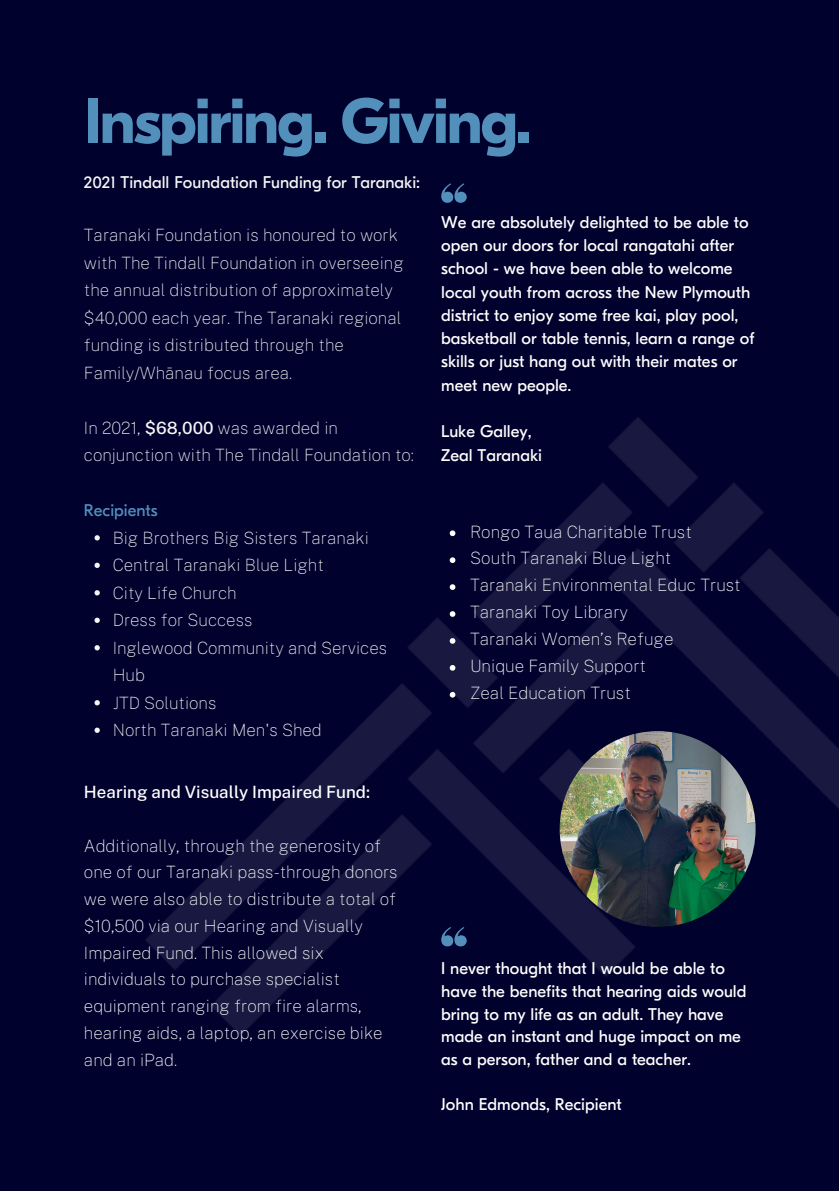
<style>
.page{position:relative;width:839px;height:1191px;background:#fff}
.page>*{position:absolute;margin:0;border:0;box-sizing:border-box;transform-origin:0 0}
.t1{font:700 63.4px "GT Eesti Display";letter-spacing:-.03em;color:#5290bb}
.t2{font:17px/23.2px "GT Eesti Display";color:#fff}
.t3{font:100 17px/26.8px "Public Sans";color:#fff}
.t4{font:100 17px/27.4px "Public Sans";color:#f6f6f6}
.t5{font:17px "GT Eesti Display";color:#f6f6f6}
.t6{font:500 17px "Public Sans";color:#fff}
.t7{font:17px "GT Eesti Display";color:#5290bb}
.s1{font-weight:500}
</style>
<div class="page">
<div style="left:0;top:0;width:838px;height:1191px;background:#00012d"></div>
<img style="left:95px;top:195px;width:743px;height:840px">
<svg style="left:94px;top:535px;width:6px;height:5px"></svg>
<svg style="left:94px;top:563px;width:6px;height:5px"></svg>
<svg style="left:94px;top:590px;width:6px;height:5px"></svg>
<svg style="left:94px;top:618px;width:6px;height:5px"></svg>
<svg style="left:94px;top:645px;width:6px;height:5px"></svg>
<svg style="left:94px;top:700px;width:6px;height:5px"></svg>
<svg style="left:94px;top:728px;width:6px;height:5px"></svg>
<svg style="left:441px;top:183px;width:25px;height:20px"></svg>
<svg style="left:449px;top:530px;width:6px;height:6px"></svg>
<svg style="left:449px;top:557px;width:6px;height:6px"></svg>
<svg style="left:449px;top:584px;width:6px;height:6px"></svg>
<svg style="left:449px;top:611px;width:6px;height:6px"></svg>
<svg style="left:449px;top:638px;width:6px;height:6px"></svg>
<svg style="left:449px;top:665px;width:6px;height:6px"></svg>
<svg style="left:449px;top:692px;width:6px;height:6px"></svg>
<svg style="left:441px;top:927px;width:25px;height:19px"></svg>
<img style="left:559px;top:731px;width:196px;height:196px;border-radius:50%">
<h1 class="t1" style="left:84px;top:86px;width:449px">Inspiring. Giving.</h1>
<p class="t5" style="left:84px;top:173px;width:338px">2021 Tindall Foundation Funding for Taranaki:</p>
<p class="t4" style="left:84px;top:221px;width:321px">Taranaki Foundation is honoured to work with The Tindall Foundation in overseeing the annual distribution of approximately $40,000 each year. The Taranaki regional funding is distributed through the Family/Whānau focus area.</p>
<p class="t4" style="left:84px;top:414px;width:331px">In 2021, <span class="s1">$68,000</span> was awarded in conjunction with The Tindall Foundation to:</p>
<p class="t7" style="left:84px;top:501px;width:75px">Recipients</p>
<p class="t4" style="left:113px;top:524px;width:276px">Big Brothers Big Sisters Taranaki<br>Central Taranaki Blue Light<br>City Life Church<br>Dress for Success<br>Inglewood Community and Services<br>Hub<br>JTD Solutions<br>North Taranaki Men's Shed</p>
<p class="t6" style="left:84px;top:782px;width:287px">Hearing and Visually Impaired Fund:</p>
<p class="t3" style="left:84px;top:832px;width:315px">Additionally, through the generosity of one of our Taranaki pass-through donors we were also able to distribute a total of $10,500 via our Hearing and Visually Impaired Fund. This allowed six individuals to purchase specialist equipment ranging from fire alarms, hearing aids, a laptop, an exercise bike and an iPad.</p>
<p class="t2" style="left:441px;top:211px;width:315px">We are absolutely delighted to be able to open our doors for local rangatahi after school - we have been able to welcome local youth from across the New Plymouth district to enjoy some free kai, play pool, basketball or table tennis, learn a range of skills or just hang out with their mates or meet new people.</p>
<p class="t2" style="left:441px;top:420px;width:102px">Luke Galley,<br>Zeal Taranaki</p>
<p class="t3" style="left:470px;top:518px;width:272px">Rongo Taua Charitable Trust<br>South Taranaki Blue Light<br>Taranaki Environmental Educ Trust<br>Taranaki Toy Library<br>Taranaki Women’s Refuge<br>Unique Family Support<br>Zeal Education Trust</p>
<p class="t2" style="left:441px;top:958px;width:307px;line-height:22.6px">I never thought that I would be able to have the benefits that hearing aids would bring to my life as an adult. They have made an instant and huge impact on me as a person, father and a teacher.</p>
<p class="t2" style="left:441px;top:1093px;width:182px">John Edmonds, Recipient</p>
</div>
